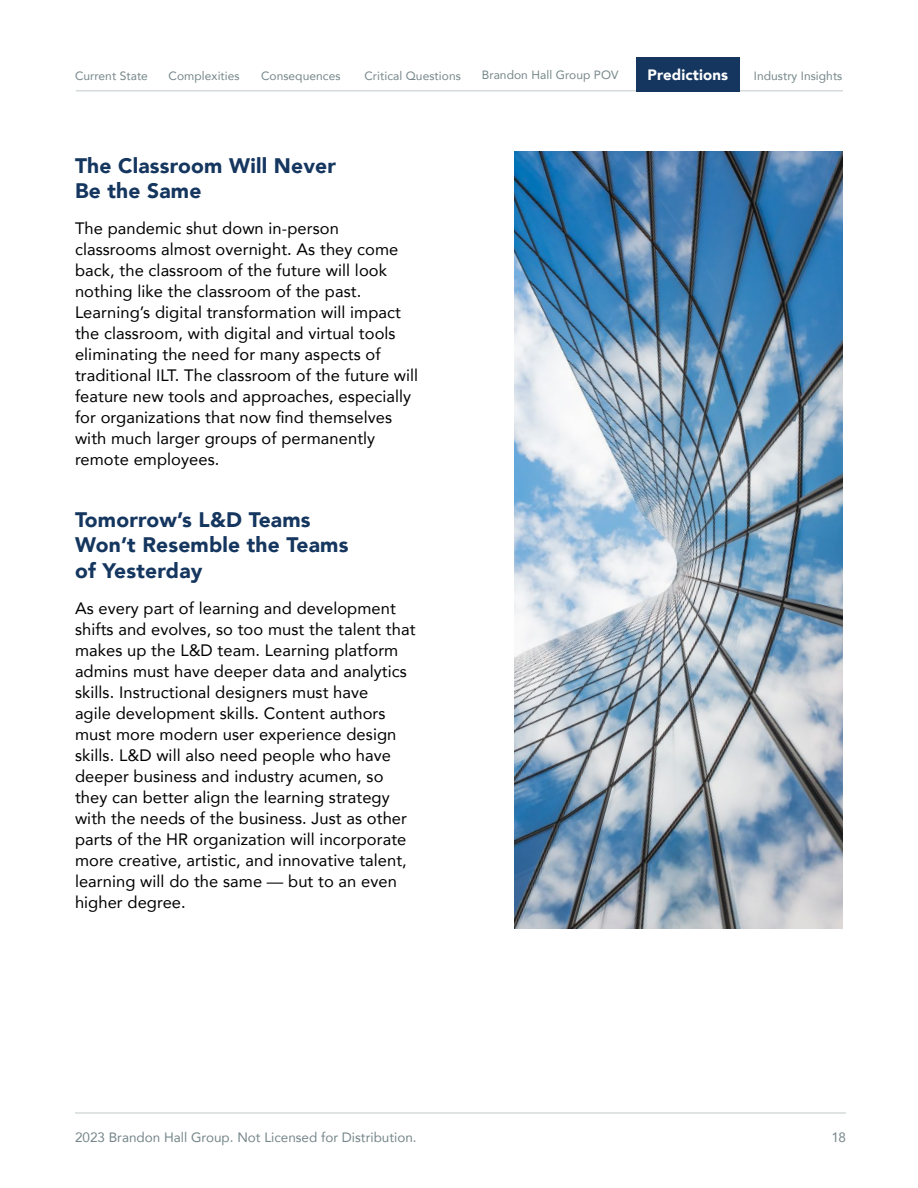
<style>
.page{position:relative;width:918px;height:1188px;background:#fff}
.page>*{position:absolute;margin:0;border:0;box-sizing:border-box;transform-origin:0 0}
.body_copy{font:900 21px "Avenir";letter-spacing:.01em;color:#15365f}
.body_copy-2{font:16.5px/21px "Avenir";letter-spacing:.005em;color:#000}
.Section_header{font:900 15px "Avenir";letter-spacing:.01em;color:#fff}
.t1{font:13.5px "Avenir";color:#758589}
.body_copy-3{font:12px "Avenir";letter-spacing:.005em;color:#758589}
</style>
<div class="page">
<hr style="left:75px;top:1112px;width:771px;height:2px;background:#d5dadc">
<img style="left:515px;top:152px;width:328px;height:776px">
<hr style="left:76px;top:90px;width:767px;height:2px;background:#d5dadc">
<div style="left:636px;top:57px;width:104px;height:35px;background:#15365f"></div>
<p class="body_copy-3" style="left:75px;top:66px;width:74px">Current State</p>
<p class="body_copy-3" style="left:169px;top:66px;width:73px">Complexities</p>
<p class="body_copy-3" style="left:261px;top:66px;width:81px">Consequences</p>
<p class="body_copy-3" style="left:364px;top:66px;width:98px">Critical Questions</p>
<p class="body_copy-3" style="left:482px;top:66px;width:138px">Brandon Hall Group POV</p>
<p class="Section_header" style="left:648px;top:61px;width:82px">Predictions</p>
<p class="body_copy-3" style="left:754px;top:66px;width:90px">Industry Insights</p>
<p class="body_copy" style="left:75px;top:147px;width:263px">The Classroom Will Never</p>
<p class="body_copy" style="left:75px;top:173px;width:128px">Be the Same</p>
<p class="body_copy-2" style="left:75px;top:217px;width:345px">The pandemic shut down in-person classrooms almost overnight. As they come back, the classroom of the future will look nothing like the classroom of the past.<br>Learning’s digital transformation will impact the classroom, with digital and virtual tools eliminating the need for many aspects of traditional ILT. The classroom of the future will feature new tools and approaches, especially for organizations that now find themselves with much larger groups of permanently remote employees.</p>
<p class="body_copy" style="left:75px;top:501px;width:237px">Tomorrow’s L&amp;D Teams</p>
<p class="body_copy" style="left:75px;top:527px;width:275px">Won’t Resemble the Teams</p>
<p class="body_copy" style="left:75px;top:552px;width:129px">of Yesterday</p>
<p class="body_copy-2" style="left:75px;top:597px;width:342px">As every part of learning and development shifts and evolves, so too must the talent that makes up the L&amp;D team. Learning platform admins must have deeper data and analytics skills. Instructional designers must have<br>agile development skills. Content authors must more modern user experience design skills. L&amp;D will also need people who have deeper business and industry acumen, so they can better align the learning strategy with the needs of the business. Just as other parts of the HR organization will incorporate more creative, artistic, and innovative talent, learning will do the same — but to an even higher degree.</p>
<p class="t1" style="left:75px;top:1126px;width:343px">2023 Brandon Hall Group. Not Licensed for Distribution.</p>
<p class="t1" style="left:831px;top:1126px;width:16px">18</p>
</div>
